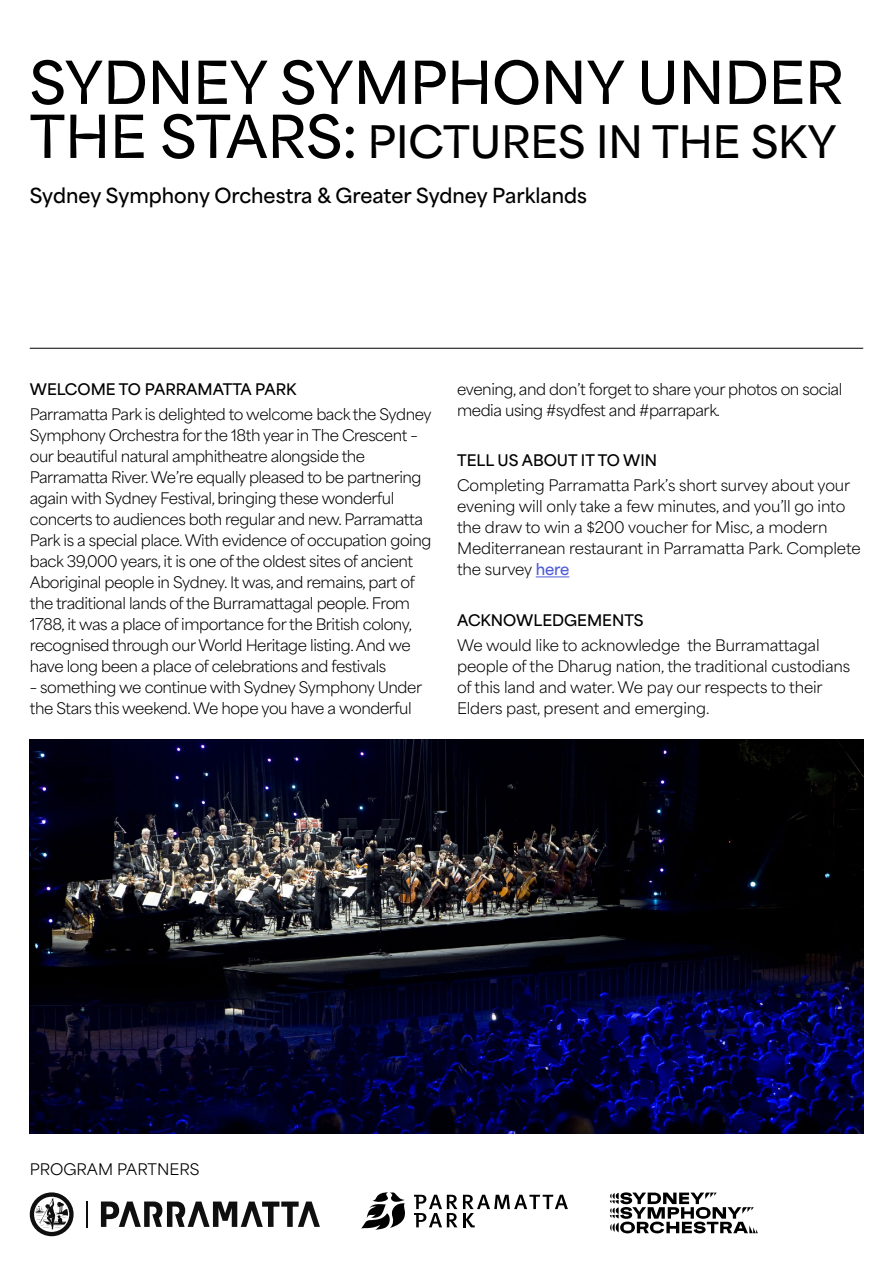
<style>
.page{position:relative;width:893px;height:1263px;background:#fff}
.page>*{position:absolute;margin:0;border:0;box-sizing:border-box;transform-origin:0 0}
.t1{font:55.5px "Area Bold Inktrap";color:#000}
.t2{font:42px "Area Bold Inktrap";color:#000}
.t3{font:700 19.5px "Area";color:#000}
.t4{font:300 15px/21px "Area";letter-spacing:-.03em;color:#000}
.t5{font:300 15px/21px "Area";letter-spacing:-.01em;color:#000}
.t6{font:700 15px "Area";color:#000}
.t7{font:15px "Area";color:#000}
.s1{font-size:55.5px}
.s2{font-weight:700;color:#4f5cd6}
</style>
<div class="page">
<hr style="left:536px;top:576px;width:33px;height:1px;background:#4f5cd6">
<hr style="left:30px;top:348px;width:833px;height:1px;background:#000">
<img style="left:30px;top:740px;width:833px;height:394px">
<svg style="left:361px;top:1192px;width:44px;height:38px"></svg>
<svg style="left:414px;top:1195px;width:43px;height:32px"></svg>
<svg style="left:463px;top:1195px;width:105px;height:32px"></svg>
<svg style="left:101px;top:1201px;width:219px;height:26px"></svg>
<svg style="left:30px;top:1192px;width:44px;height:44px"></svg>
<svg style="left:87px;top:1201px;width:1px;height:26px"></svg>
<svg style="left:610px;top:1192px;width:148px;height:41px"></svg>
<h1 class="t1" style="left:30px;top:45px;width:815px">SYDNEY SYMPHONY UNDER</h1>
<h2 class="t2" style="left:30px;top:113px;width:808px"><span class="s1">THE STARS:</span> PICTURES IN THE SKY</h2>
<h3 class="t3" style="left:30px;top:182px;width:559px">Sydney Symphony Orchestra &amp; Greater Sydney Parklands</h3>
<p class="t6" style="left:30px;top:379px;width:268px">WELCOME TO PARRAMATTA PARK</p>
<p class="t4" style="left:30px;top:403px;width:403px">Parramatta Park is delighted to welcome back the Sydney Symphony Orchestra for the 18th year in The Crescent – our beautiful natural amphitheatre alongside the Parramatta River. We’re equally pleased to be partnering again with Sydney Festival, bringing these wonderful concerts to audiences both regular and new. Parramatta Park is a special place. With evidence of occupation going back 39,000 years, it is one of the oldest sites of ancient Aboriginal people in Sydney. It was, and remains, part of the traditional lands of the Burramattagal people. From 1788, it was a place of importance for the British colony, recognised through our World Heritage listing. And we have long been a place of celebrations and festivals</p>
<p class="t4" style="left:30px;top:676px;width:394px">– something we continue with Sydney Symphony Under the Stars this weekend. We hope you have a wonderful</p>
<p class="t4" style="left:457px;top:378px;width:387px">evening, and don’t forget to share your photos on social media using #sydfest and #parrapark.</p>
<p class="t6" style="left:457px;top:450px;width:202px">TELL US ABOUT IT TO WIN</p>
<p class="t5" style="left:457px;top:475px;width:405px">Completing Parramatta Park’s short survey about your evening will only take a few minutes, and you’ll go into the draw to win a $200 voucher for Misc, a modern Mediterranean restaurant in Parramatta Park. Complete the survey <span class="s2">here</span></p>
<p class="t6" style="left:457px;top:610px;width:188px">ACKNOWLEDGEMENTS</p>
<p class="t5" style="left:457px;top:635px;width:395px">We would like to acknowledge the Burramattagal people of the Dharug nation, the traditional custodians of this land and water. We pay our respects to their Elders past, present and emerging.</p>
<p class="t7" style="left:30px;top:1159px;width:171px">PROGRAM PARTNERS</p>
</div>
